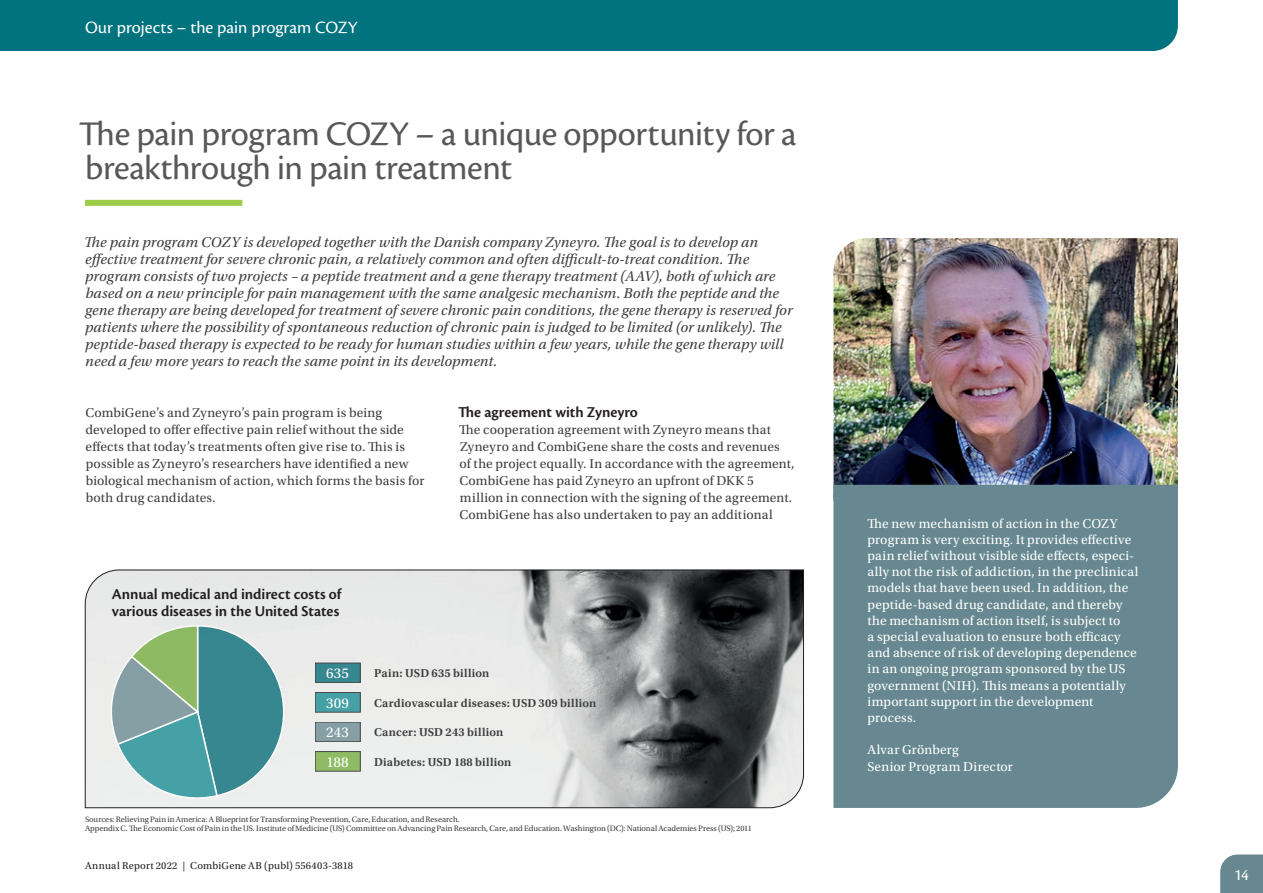
<style>
.page{position:relative;width:1263px;height:893px;background:#fff}
.page>*{position:absolute;margin:0;border:0;box-sizing:border-box;transform-origin:0 0}
.t1{font:36px/34px "Cronos Pro";letter-spacing:-.01em;color:#57585a}
.t2{font:18px "Cronos Pro";color:#fff}
.t3{font:16.95px/29.5px "Myriad Pro";color:#000001}
.t4{font:16.5px "Cronos Pro";color:#fff}
.t5{font:600 15.75px/16.5px "Cronos Pro";color:#231f20}
.t6{font:italic 15px/17px "Utopia Std";letter-spacing:.01em;color:#3e3e3f}
.t7{font:15px/29.4px "Utopia Std";letter-spacing:.015em;color:#fff;text-align:justify}
.t8{font:13.5px/17px "Utopia Std";letter-spacing:.02em;color:#3e3e3f}
.t9{font:13.5px/16.2px "Utopia Std";letter-spacing:.01em;color:#fff}
.t10{font:600 12px "Utopia Std";letter-spacing:.02em;color:#3e3e3f}
.t11{font:10.5px "Utopia Std";letter-spacing:.02em;color:#231f20}
.t12{font:8.25px/9px "Utopia Std";letter-spacing:-.01em;color:#3e3e3f}
</style>
<div class="page">
<div style="left:0;top:0;width:1178px;height:51px;background:#00737e"></div>
<div style="left:85px;top:200px;width:157px;height:6px;background:#9ccc48"></div>
<div style="left:1220px;top:855px;width:43px;height:38px;background:#678890"></div>
<img style="left:833px;top:238px;width:345px;height:247px">
<div style="left:833px;top:485px;width:345px;height:323px;background:#678890"></div>
<svg style="left:85px;top:570px;width:719px;height:238px;background:#b6b8b8"></svg>
<div style="left:315px;top:663px;width:45px;height:20px;background:#36878f"></div>
<div style="left:315px;top:663px;width:45px;height:20px;border:1px solid #231f20"></div>
<div style="left:315px;top:692px;width:45px;height:20px;background:#46a1a6"></div>
<div style="left:315px;top:692px;width:45px;height:20px;border:1px solid #231f20"></div>
<div style="left:315px;top:722px;width:45px;height:20px;background:#859fa5"></div>
<div style="left:315px;top:751px;width:45px;height:20px;background:#8ebb64"></div>
<div style="left:315px;top:751px;width:45px;height:20px;border:1px solid #231f20"></div>
<svg style="left:111px;top:625px;width:173px;height:174px;background:#7baea9"></svg>
<p class="t2" style="left:85px;top:17px;width:274px">Our projects – the pain program COZY</p>
<h1 class="t1" style="left:79px;top:116px;width:719px">The pain program COZY – a unique opportunity for a breakthrough in pain treatment</h1>
<p class="t6" style="left:84px;top:234px;width:710px">The pain program COZY is developed together with the Danish company Zyneyro. The goal is to develop an effective treatment for severe chronic pain, a relatively common and often difficult-to-treat condition. The program consists of two projects – a peptide treatment and a gene therapy treatment (AAV), both of which are based on a new principle for pain management with the same analgesic mechanism. Both the peptide and the gene therapy are being developed for treatment of severe chronic pain conditions, the gene therapy is reserved for patients where the possibility of spontaneous reduction of chronic pain is judged to be limited (or unlikely). The peptide-based therapy is expected to be ready for human studies within a few years, while the gene therapy will need a few more years to reach the same point in its development.</p>
<p class="t8" style="left:85px;top:404px;width:340px">CombiGene’s and Zyneyro’s pain program is being developed to offer effective pain relief without the side effects that today’s treatments often give rise to. This is possible as Zyneyro’s researchers have identified a new biological mechanism of action, which forms the basis for both drug candidates.</p>
<p class="t5" style="left:458px;top:404px;width:181px">The agreement with Zyneyro</p>
<p class="t8" style="left:459px;top:421px;width:337px">The cooperation agreement with Zyneyro means that Zyneyro and CombiGene share the costs and revenues<br>of the project equally. In accordance with the agreement, CombiGene has paid Zyneyro an upfront of DKK 5 million in connection with the signing of the agreement.<br>CombiGene has also undertaken to pay an additional</p>
<p class="t5" style="left:112px;top:586px;width:231px">Annual medical and indirect costs of various diseases in the United States</p>
<p class="t3" style="left:366px;top:658px;width:75px">Smärta hjärta/kärl<br>Cancer<br>Diabetes</p>
<p class="t7" style="left:326px;top:659px;width:24px">635</p>
<p class="t10" style="left:374px;top:666px;width:117px">Pain: USD 635 billion</p>
<p class="t7" style="left:326px;top:688px;width:24px">309<br>243<br>188</p>
<p class="t10" style="left:374px;top:696px;width:224px">Cardiovascular diseases: USD 309 billion</p>
<p class="t10" style="left:374px;top:725px;width:131px">Cancer: USD 243 billion</p>
<p class="t10" style="left:374px;top:755px;width:139px">Diabetes: USD 188 billion</p>
<p class="t12" style="left:85px;top:815px;width:668px">Sources: Relieving Pain in America: A Blueprint for Transforming Prevention, Care, Education, and Research.<br>Appendix C. The Economic Cost of Pain in the US. Institute of Medicine (US) Committee on Advancing Pain Research, Care, and Education. Washington (DC): National Academies Press (US); 2011</p>
<p class="t11" style="left:85px;top:860px;width:269px">Annual Report 2022 | CombiGene AB (publ) 556403-3818</p>
<p class="t9" style="left:867px;top:515px;width:272px">The new mechanism of action in the COZY program is very exciting. It provides effective pain relief without visible side effects, especi&shy;ally not the risk of addiction, in the preclinical models that have been used. In addition, the peptide-based drug candidate, and thereby the mechanism of action itself, is subject to<br>a special evaluation to ensure both efficacy and absence of risk of developing dependence in an ongoing program sponsored by the US government (NIH). This means a potentially important support in the development process.</p>
<p class="t9" style="left:867px;top:742px;width:147px">Alvar Grönberg<br>Senior Program Director</p>
<p class="t4" style="left:1234px;top:866px;width:16px">14</p>
</div>
